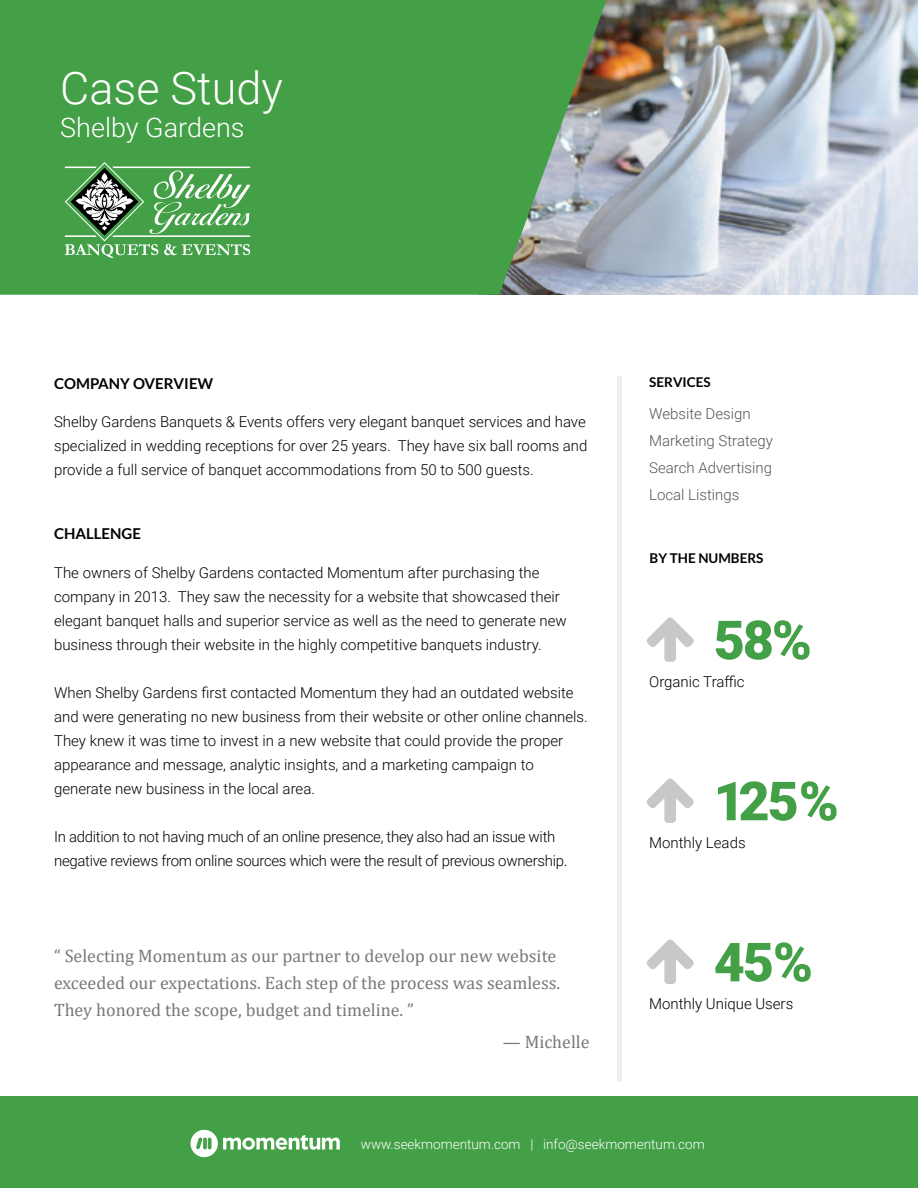
<style>
.page{position:relative;width:918px;height:1188px;background:#fff}
.page>*{position:absolute;margin:0;border:0;box-sizing:border-box;transform-origin:0 0}
.t1{font:900 54px "Roboto";letter-spacing:-.04em;color:#43a047}
.t2{font:300 45px "Roboto";color:#fff}
.t3{font:300 27px "Roboto";color:#fff}
.t4{font:18px/27px "Cambria";color:#777878}
.t5{font:300 15px/24px "Roboto";color:#000}
.t6{font:300 15px/24px "Roboto";letter-spacing:-.02em;color:#000}
.t7{font:300 15px/27px "Roboto";color:#555}
.t8{font:700 15px "Lato";color:#000}
.t9{font:300 13.5px "Roboto";color:#fff}
.t10{font:700 13.5px "Lato";color:#000}
.s1{font-size:16.5px}
</style>
<div class="page">
<div style="left:0;top:1096px;width:918px;height:92px;background:#43a047"></div>
<svg style="left:223px;top:1135px;width:117px;height:15px"></svg>
<div style="left:191px;top:1130px;width:27px;height:27px;background:#fff;border-radius:50%"></div>
<svg style="left:208px;top:1138px;width:4px;height:11px"></svg>
<svg style="left:203px;top:1138px;width:4px;height:11px"></svg>
<svg style="left:196px;top:1137px;width:7px;height:12px"></svg>
<img style="left:607px;top:0;width:311px;height:295px">
<svg style="left:0;top:0;width:607px;height:295px;background:#4b9f50"></svg>
<div style="left:617px;top:376px;width:5px;height:705px;background:#efeeed"></div>
<svg style="left:65px;top:162px;width:185px;height:96px;background:#66a869"></svg>
<h2 class="t2" style="left:60px;top:57px;width:224px">Case Study</h2>
<h3 class="t3" style="left:60px;top:108px;width:186px">Shelby Gardens</h3>
<p class="t8" style="left:54px;top:375px;width:161px">COMPANY OVERVIEW</p>
<p class="t5" style="left:54px;top:410px;width:535px;text-align:justify">Shelby Gardens Banquets &amp; Events offers very elegant banquet services and have specialized in wedding receptions for over 25 years. They have six ball rooms and provide a full service of banquet accommodations from 50 to 500 guests.</p>
<p class="t8" style="left:54px;top:525px;width:88px">CHALLENGE</p>
<p class="t5" style="left:54px;top:560px;width:514px">The owners of Shelby Gardens contacted Momentum after purchasing the company in 2013. They saw the necessity for a website that showcased their elegant banquet halls and superior service as well as the need to generate new business through their website in the highly competitive banquets industry.</p>
<p class="t5" style="left:54px;top:680px;width:535px">When Shelby Gardens first contacted Momentum they had an outdated website and were generating no new business from their website or other online channels.<br>They knew it was time to invest in a new website that could provide the proper appearance and message, analytic insights, and a marketing campaign to generate new business in the local area.</p>
<p class="t6" style="left:54px;top:824px;width:515px">In addition to not having much of an online presence, they also had an issue with negative reviews from online sources which were the result of previous ownership<span class="s1">.</span></p>
<p class="t4" style="left:54px;top:942px;width:508px">“ Selecting Momentum as our partner to develop our new website exceeded our expectations. Each step of the process was seamless.<br>They honored the scope, budget and timeline. ”</p>
<p class="t4" style="left:503px;top:1029px;width:88px">— Michelle</p>
<p class="t10" style="left:649px;top:374px;width:63px">SERVICES</p>
<p class="t7" style="left:649px;top:400px;width:125px">Website Design<br>Marketing Strategy<br>Search Advertising<br>Local Listings</p>
<p class="t10" style="left:650px;top:550px;width:115px">BY THE NUMBERS</p>
<h1 class="t1" style="left:714px;top:602px;width:100px">58%</h1>
<p class="t5" style="left:649px;top:669px;width:97px">Organic Traffic</p>
<h1 class="t1" style="left:714px;top:763px;width:127px">125%</h1>
<p class="t5" style="left:649px;top:830px;width:98px">Monthly Leads</p>
<h1 class="t1" style="left:714px;top:924px;width:101px">45%</h1>
<p class="t5" style="left:649px;top:991px;width:146px">Monthly Unique Users</p>
<p class="t9" style="left:361px;top:1135px;width:345px">www.seekmomentum.com | info@seekmomentum.com</p>
</div>
